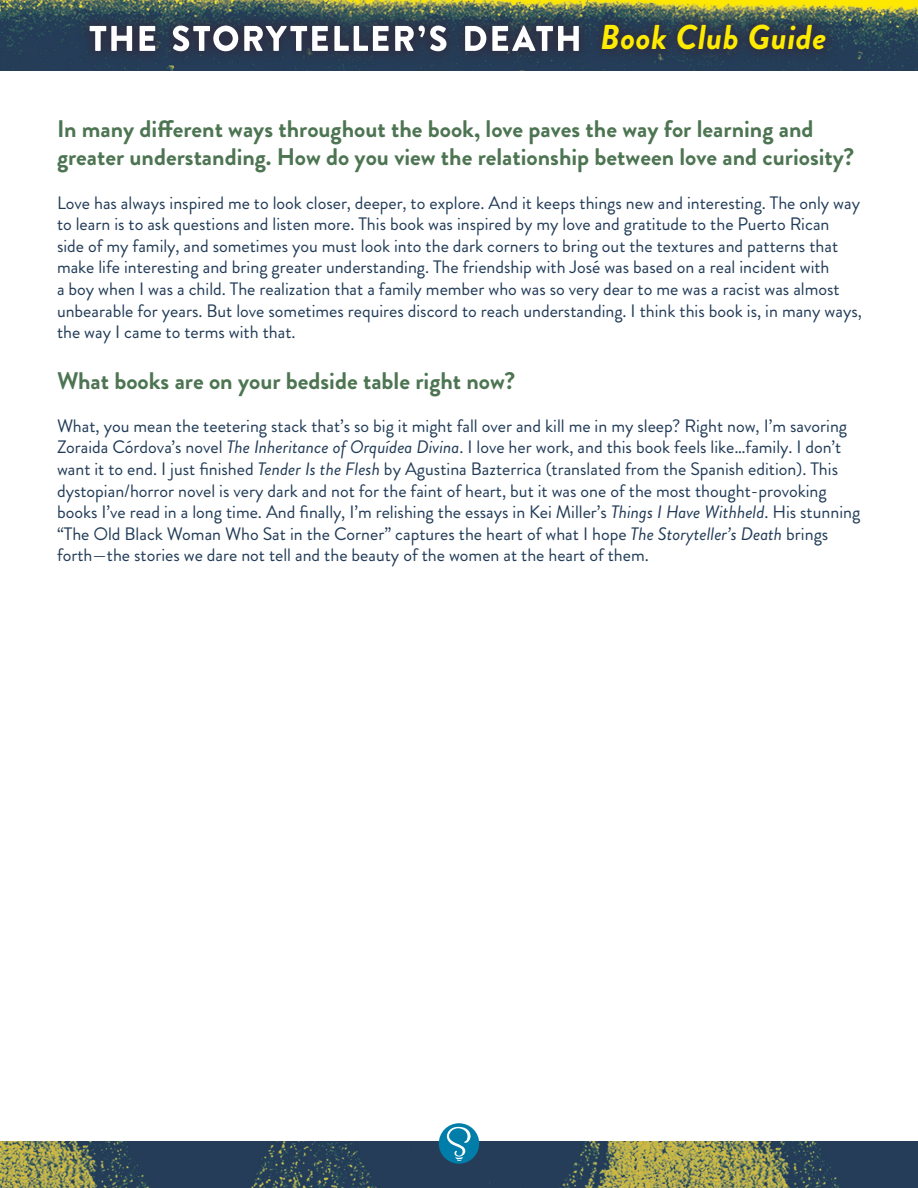
<style>
.page{position:relative;width:918px;height:1188px;background:#fff}
.page>*{position:absolute;margin:0;border:0;box-sizing:border-box;transform-origin:0 0}
.t1{font:italic 700 34.5px "Brandon Grotesque";letter-spacing:.01em;color:#ffeb01}
.t2{font:700 24px/28.8px "Brandon Grotesque";color:#4d7552}
.t3{font:18px/21.6px "Brandon Grotesque";color:#213b57}
.s1{font-style:italic}
</style>
<div class="page">
<img style="left:0;top:0;width:918px;height:1188px">
<svg style="left:76px;top:12px;width:517px;height:54px;background:#2a4053"></svg>
<svg style="left:90px;top:26px;width:489px;height:25px"></svg>
<svg style="left:588px;top:10px;width:251px;height:54px;background:#31414f"></svg>
<div style="left:0;top:71px;width:918px;height:1069px;background:#fff"></div>
<div style="left:439px;top:1123px;width:40px;height:41px;background:#007ea9;border-radius:50%"></div>
<svg style="left:447px;top:1127px;width:24px;height:34px"></svg>
<h1 class="t1" style="left:600px;top:13px;width:228px">Book Club Guide</h1>
<p class="t2" style="left:57px;top:114px;width:799px">In many different ways throughout the book, love paves the way for learning and greater understanding. How do you view the relationship between love and curiosity?</p>
<p class="t3" style="left:57px;top:192px;width:807px">Love has always inspired me to look closer, deeper, to explore. And it keeps things new and interesting. The only way to learn is to ask questions and listen more. This book was inspired by my love and gratitude to the Puerto Rican<br>side of my family, and sometimes you must look into the dark corners to bring out the textures and patterns that make life interesting and bring greater understanding. The friendship with José was based on a real incident with<br>a boy when I was a child. The realization that a family member who was so very dear to me was a racist was almost unbearable for years. But love sometimes requires discord to reach understanding. I think this book is, in many ways, the way I came to terms with that.</p>
<p class="t2" style="left:57px;top:366px;width:460px">What books are on your bedside table right now?</p>
<p class="t3" style="left:57px;top:415px;width:805px">What, you mean the teetering stack that’s so big it might fall over and kill me in my sleep? Right now, I’m savoring Zoraida Córdova’s novel <span class="s1">The Inheritance of Orquídea Divina</span>. I love her work, and this book feels like…family. I don’t want it to end. I just finished <span class="s1">Tender Is the Flesh</span> by Agustina Bazterrica (translated from the Spanish edition). This dystopian/horror novel is very dark and not for the faint of heart, but it was one of the most thought-provoking books I’ve read in a long time. And finally, I’m relishing the essays in Kei Miller’s <span class="s1">Things I Have Withheld</span>. His stunning “The Old Black Woman Who Sat in the Corner” captures the heart of what I hope <span class="s1">The Storyteller’s Death</span> brings forth—the stories we dare not tell and the beauty of the women at the heart of them.</p>
</div>
